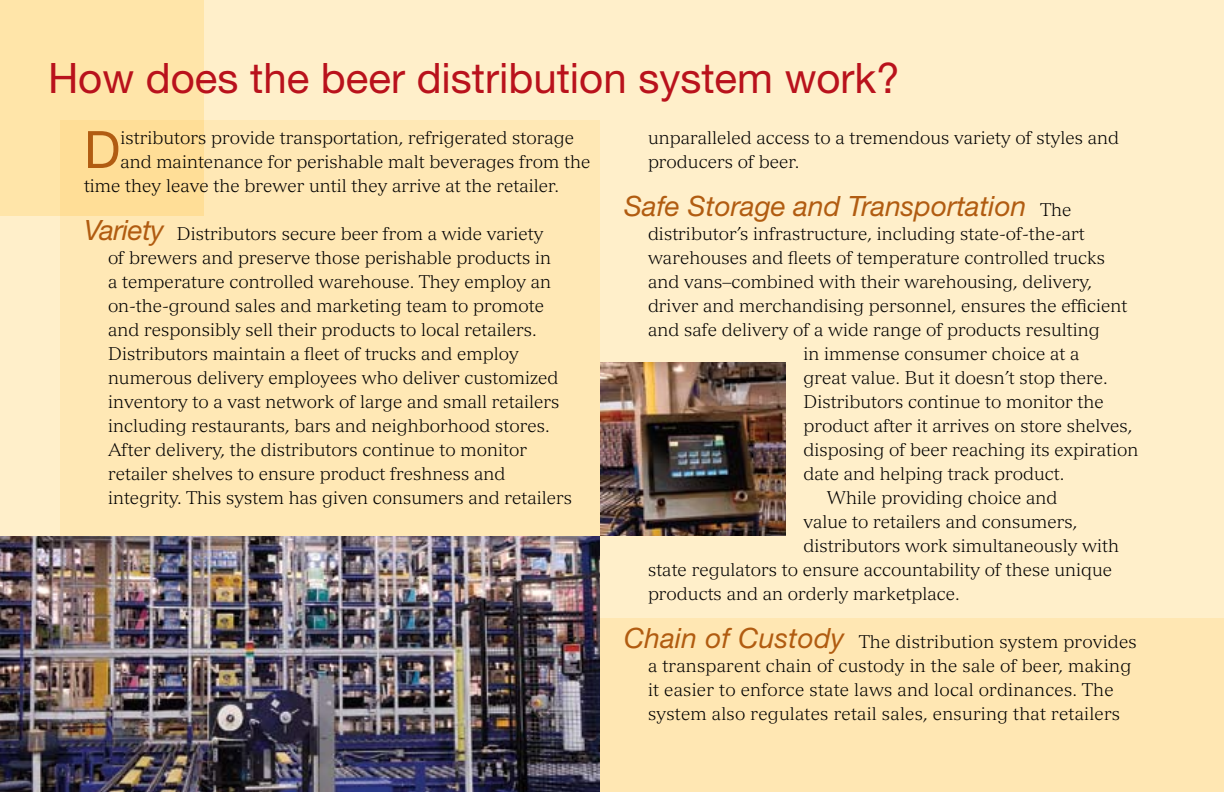
<style>
.page{position:relative;width:1224px;height:792px;background:#ffefca}
.page>*{position:absolute;margin:0;border:0;box-sizing:border-box;transform-origin:0 0}
.t1{font:51.6px "Helvetica Neue";color:#b15c11}
.t2{font:42px "Helvetica Neue";color:#b9121c}
.t3{font:italic 28px "Helvetica Neue";color:#b15c11}
.t4{font:300 18px/24px "Versailles";color:#000}
.s1{font-family:"Helvetica Neue";font-weight:400;font-style:italic;font-size:28px;color:#b15c11}
.s2{font-family:"Versailles";font-weight:300;font-style:normal;font-size:18px;color:#000}
</style>
<div class="page">
<div style="left:0;top:0;width:204px;height:216px;background:#ffe5a9"></div>
<div style="left:60px;top:120px;width:540px;height:416px;background:#ffe8b5"></div>
<div style="left:0;top:618px;width:1224px;height:174px;background:#ffe7b3"></div>
<img style="left:0;top:536px;width:600px;height:256px">
<img style="left:600px;top:362px;width:186px;height:174px">
<h2 class="t2" style="left:48px;top:53px;width:853px">How does the beer distribution system work?</h2>
<h1 class="t1" style="left:84px;top:119px;width:38px">D</h1>
<p class="t4" style="left:120px;top:126px;width:455px">istributors provide transportation, refrigerated storage</p>
<p class="t4" style="left:120px;top:150px;width:472px">and maintenance for perishable malt beverages from the</p>
<p class="t4" style="left:84px;top:174px;width:477px">time they leave the brewer until they arrive at the retailer.</p>
<p class="t4" style="left:108px;top:222px;width:466px;text-indent:-24px"><span class="s1">Variety</span> Distributors secure beer from a wide variety<br>of brewers and preserve those perishable products in<br>a temperature controlled warehouse. They employ an on-the-ground sales and marketing team to promote and responsibly sell their products to local retailers.<br>Distributors maintain a fleet of trucks and employ numerous delivery employees who deliver customized inventory to a vast network of large and small retailers including restaurants, bars and neighborhood stores.<br>After delivery, the distributors continue to monitor retailer shelves to ensure product freshness and integrity. This system has given consumers and retailers</p>
<p class="t4" style="left:648px;top:126px;width:473px">unparalleled access to a tremendous variety of styles and producers of beer.</p>
<h3 class="t3" style="left:624px;top:189px;width:449px">Safe Storage and Transportation <span class="s2">The</span></h3>
<p class="t4" style="left:648px;top:222px;width:438px">distributor’s infrastructure, including state-of-the-art</p>
<p class="t4" style="left:648px;top:246px;width:459px">warehouses and fleets of temperature controlled trucks</p>
<p class="t4" style="left:648px;top:270px;width:446px">and vans–combined with their warehousing, delivery,</p>
<p class="t4" style="left:648px;top:294px;width:481px">driver and merchandising personnel, ensures the efficient</p>
<p class="t4" style="left:648px;top:318px;width:453px">and safe delivery of a wide range of products resulting</p>
<p class="t4" style="left:804px;top:342px;width:278px">in immense consumer choice at a</p>
<p class="t4" style="left:804px;top:366px;width:306px">great value. But it doesn’t stop there.</p>
<p class="t4" style="left:804px;top:390px;width:302px">Distributors continue to monitor the</p>
<p class="t4" style="left:804px;top:414px;width:330px">product after it arrives on store shelves,</p>
<p class="t4" style="left:804px;top:438px;width:336px">disposing of beer reaching its expiration</p>
<p class="t4" style="left:804px;top:462px;width:263px">date and helping track product.</p>
<p class="t4" style="left:827px;top:486px;width:232px">While providing choice and</p>
<p class="t4" style="left:804px;top:510px;width:275px">value to retailers and consumers,</p>
<p class="t4" style="left:804px;top:534px;width:317px">distributors work simultaneously with</p>
<p class="t4" style="left:648px;top:558px;width:466px">state regulators to ensure accountability of these unique</p>
<p class="t4" style="left:648px;top:582px;width:313px">products and an orderly marketplace.</p>
<p class="t4" style="left:648px;top:630px;width:490px;text-indent:-24px"><span class="s1">Chain of Custody</span> The distribution system provides a transparent chain of custody in the sale of beer, making it easier to enforce state laws and local ordinances. The system also regulates retail sales, ensuring that retailers</p>
</div>
